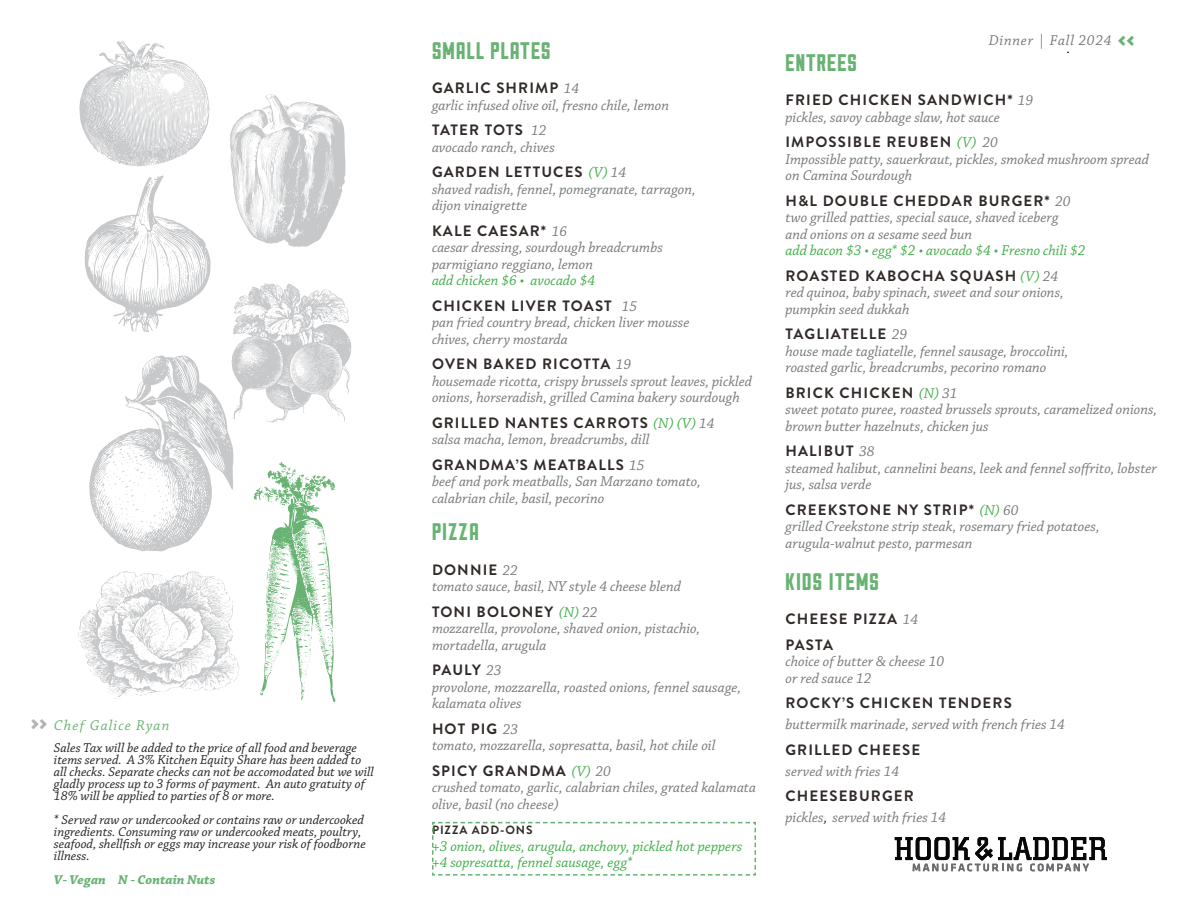
<style>
.page{position:relative;width:1188px;height:918px;background:#fff}
.page>*{position:absolute;margin:0;border:0;box-sizing:border-box;transform-origin:0 0}
.t1{font:24px "Sullivan Fill";letter-spacing:.04em;color:#68b373}
.t2{font:italic 15px/16.5px "Chaparral Pro";color:#76787b}
.t3{font:700 15px "Brandon Grotesque";letter-spacing:.075em;color:#302a28}
.t4{font:italic 15px/16.5px "Chaparral Pro";color:#40ae49}
.t5{font:italic 15px "Chaparral Pro";letter-spacing:.075em;color:#68b373}
.t6{font:italic 15px "Chaparral Pro";letter-spacing:.05em;color:#76787b}
.t7{font:italic 13.5px/12px "Chaparral Pro";color:#231f20}
.t8{font:italic 700 13.5px "Chaparral Pro";color:#68b373}
.t9{font:700 12px "Brandon Grotesque";letter-spacing:.075em;color:#302a28}
.s1{font-family:"Sullivan Fill";font-style:normal;font-size:24px;color:#231f20}
.s2{font-family:"Chaparral Pro";font-weight:400;font-style:italic;color:#76787b}
.s3{font-family:"Brandon Grotesque";font-weight:700;font-style:normal;color:#302a28}
.s4{color:#40ae49}
.s5{font-family:"Chaparral Pro";font-weight:400;font-style:italic;color:#40ae49}
.s6{color:#76787b}
.s7{color:#302a28}
</style>
<div class="page">
<svg style="left:78px;top:40px;width:273px;height:662px"></svg>
<svg style="left:895px;top:837px;width:212px;height:34px"></svg>
<svg style="left:432px;top:821px;width:324px;height:55px"></svg>
<p class="t5" style="left:31px;top:717px;width:140px"><span class="s1">&gt;&gt;</span> Chef Galice Ryan</p>
<p class="t7" style="left:54px;top:742px;width:322px">Sales Tax will be added to the price of all food and beverage items served. A 3% Kitchen Equity Share has been added to all checks. Separate checks can not be accomodated but we will gladly process up to 3 forms of payment. An auto gratuity of 18% will be applied to parties of 8 or more.</p>
<p class="t7" style="left:54px;top:814px;width:311px">* Served raw or undercooked or contains raw or undercooked</p>
<p class="t7" style="left:54px;top:826px;width:314px">ingredients. Consuming raw or undercooked meats, poultry, seafood, shellfish or eggs may increase your risk of foodborne illness.</p>
<p class="t8" style="left:54px;top:871px;width:163px">V- Vegan N - Contain Nuts</p>
<p class="t1" style="left:432px;top:39px;width:120px">SMALL PLATES</p>
<p class="t3" style="left:432px;top:78px;width:149px">GARLIC SHRIMP <span class="s2">14</span></p>
<p class="t2" style="left:432px;top:93px;width:239px;line-height:25.5px">garlic infused olive oil, fresno chile, lemon<br><span class="s3">TATER TOTS</span> 12</p>
<p class="t2" style="left:432px;top:135px;width:196px;line-height:25.5px">avocado ranch, chives<br><span class="s3">GARDEN LETTUCES</span> <span class="s4">(V)</span> 14</p>
<p class="t2" style="left:432px;top:182px;width:265px">shaved radish, fennel, pomegranate, tarragon, dijon vinaigrette</p>
<p class="t3" style="left:432px;top:220px;width:137px">KALE CAESAR* <span class="s2">16</span></p>
<p class="t2" style="left:432px;top:240px;width:232px">caesar dressing, sourdough breadcrumbs</p>
<p class="t2" style="left:432px;top:257px;width:165px">parmigiano reggiano, lemon <span class="s4">add chicken $6 • avocado $4</span></p>
<p class="t3" style="left:432px;top:295px;width:207px">CHICKEN LIVER TOAST <span class="s2">15</span></p>
<p class="t2" style="left:432px;top:315px;width:259px">pan fried country bread, chicken liver mousse</p>
<p class="t2" style="left:432px;top:332px;width:137px">chives, cherry mostarda</p>
<p class="t3" style="left:432px;top:354px;width:201px">OVEN BAKED RICOTTA <span class="s2">19</span></p>
<p class="t2" style="left:432px;top:374px;width:322px">housemade ricotta, crispy brussels sprout leaves, pickled onions, horseradish, grilled Camina bakery sourdough</p>
<p class="t3" style="left:432px;top:412px;width:284px">GRILLED NANTES CARROTS <span class="s5">(N) (V)</span> <span class="s2">14</span></p>
<p class="t2" style="left:432px;top:432px;width:219px">salsa macha, lemon, breadcrumbs, dill</p>
<p class="t3" style="left:432px;top:454px;width:214px">GRANDMA’S MEATBALLS <span class="s2">15</span></p>
<p class="t2" style="left:432px;top:474px;width:270px">beef and pork meatballs, San Marzano tomato,</p>
<p class="t2" style="left:432px;top:491px;width:174px">calabrian chile, basil, pecorino</p>
<p class="t1" style="left:432px;top:521px;width:48px">PIZZA</p>
<p class="t3" style="left:432px;top:559px;width:88px">DONNIE <span class="s2">22</span></p>
<p class="t2" style="left:432px;top:575px;width:251px;line-height:25.5px">tomato sauce, basil, NY style 4 cheese blend<br><span class="s3">TONI BOLONEY</span> <span class="s4">(N)</span> 22</p>
<p class="t2" style="left:432px;top:621px;width:270px">mozzarella, provolone, shaved onion, pistachio, mortadella, arugula</p>
<p class="t3" style="left:432px;top:660px;width:71px">PAULY <span class="s2">23</span></p>
<p class="t2" style="left:432px;top:680px;width:311px">provolone, mozzarella, roasted onions, fennel sausage, kalamata olives</p>
<p class="t3" style="left:432px;top:718px;width:88px">HOT PIG <span class="s2">23</span></p>
<p class="t2" style="left:432px;top:734px;width:285px;line-height:25.5px">tomato, mozzarella, sopresatta, basil, hot chile oil<br><span class="s3">SPICY GRANDMA</span> <span class="s4">(V)</span> 20</p>
<p class="t2" style="left:432px;top:780px;width:325px">crushed tomato, garlic, calabrian chiles, grated kalamata olive, basil (no cheese)</p>
<p class="t9" style="left:432px;top:822px;width:102px">PIZZA ADD-ONS</p>
<p class="t4" style="left:432px;top:839px;width:312px">+3 onion, olives, arugula, anchovy, pickled hot peppers</p>
<p class="t4" style="left:432px;top:855px;width:202px">+4 sopresatta, fennel sausage, egg*</p>
<p class="t6" style="left:989px;top:32px;width:124px">Dinner | Fall 2024</p>
<h1 class="t1" style="left:1135px;top:51px;width:19px;rotate:-180deg">&gt;&gt;</h1>
<p class="t1" style="left:785px;top:51px;width:73px">ENTREES</p>
<p class="t3" style="left:785px;top:90px;width:249px">FRIED CHICKEN SANDWICH* <span class="s2">19</span></p>
<p class="t2" style="left:785px;top:110px;width:216px">pickles, savoy cabbage slaw, hot sauce</p>
<p class="t3" style="left:785px;top:132px;width:214px">IMPOSSIBLE REUBEN <span class="s5">(V)</span> <span class="s2">20</span></p>
<p class="t2" style="left:785px;top:152px;width:365px">Impossible patty, sauerkraut, pickles, smoked mushroom spread on Camina Sourdough</p>
<p class="t3" style="left:785px;top:190px;width:286px">H&amp;L DOUBLE CHEDDAR BURGER* <span class="s2">20</span></p>
<p class="t2" style="left:785px;top:210px;width:274px">two grilled patties, special sauce, shaved iceberg</p>
<p class="t4" style="left:785px;top:227px;width:302px"><span class="s6">and onions on a sesame seed bun<br></span>add bacon $3 • egg* $2 • avocado $4 • Fresno chili $2</p>
<p class="t3" style="left:785px;top:265px;width:274px">ROASTED KABOCHA SQUASH <span class="s5">(V)</span> <span class="s2">24</span></p>
<p class="t2" style="left:785px;top:285px;width:280px">red quinoa, baby spinach, sweet and sour onions, pumpkin seed dukkah</p>
<p class="t3" style="left:785px;top:324px;width:123px">TAGLIATELLE <span class="s2">29</span></p>
<p class="t2" style="left:785px;top:344px;width:285px">house made tagliatelle, fennel sausage, broccolini, roasted garlic, breadcrumbs, pecorino romano</p>
<p class="t3" style="left:785px;top:382px;width:174px">BRICK CHICKEN <span class="s5">(N)</span> <span class="s2">31</span></p>
<p class="t2" style="left:785px;top:402px;width:373px">sweet potato puree, roasted brussels sprouts, caramelized onions, brown butter hazelnuts, chicken jus</p>
<p class="t3" style="left:785px;top:441px;width:90px">HALIBUT <span class="s2">38</span></p>
<p class="t2" style="left:785px;top:461px;width:373px">steamed halibut, cannelini beans, leek and fennel soffrito, lobster jus, salsa verde</p>
<p class="t3" style="left:785px;top:499px;width:234px">CREEKSTONE NY STRIP* <span class="s5">(N)</span> <span class="s2">60</span></p>
<p class="t2" style="left:785px;top:519px;width:316px">grilled Creekstone strip steak, rosemary fried potatoes,</p>
<p class="t2" style="left:785px;top:536px;width:189px">arugula-walnut pesto, parmesan</p>
<p class="t1" style="left:785px;top:570px;width:95px">KIDS ITEMS</p>
<p class="t3" style="left:785px;top:609px;width:134px">CHEESE PIZZA <span class="s2">14</span></p>
<p class="t3" style="left:785px;top:634px;width:49px">PASTA</p>
<p class="t2" style="left:785px;top:654px;width:160px">choice of butter &amp; cheese 10 or red sauce 12</p>
<p class="t2" style="left:785px;top:694px;width:281px;line-height:21px"><span class="s3">ROCKY’S CHICKEN TENDERS </span>buttermilk marinade, served with french fries 14</p>
<p class="t2" style="left:785px;top:740px;width:136px;line-height:21px"><span class="s3">GRILLED CHEESE </span>served with fries 14</p>
<p class="t2" style="left:785px;top:787px;width:162px;line-height:21px"><span class="s3">CHEESEBURGER </span>pickles<span class="s7">,</span> served with fries 14</p>
</div>
